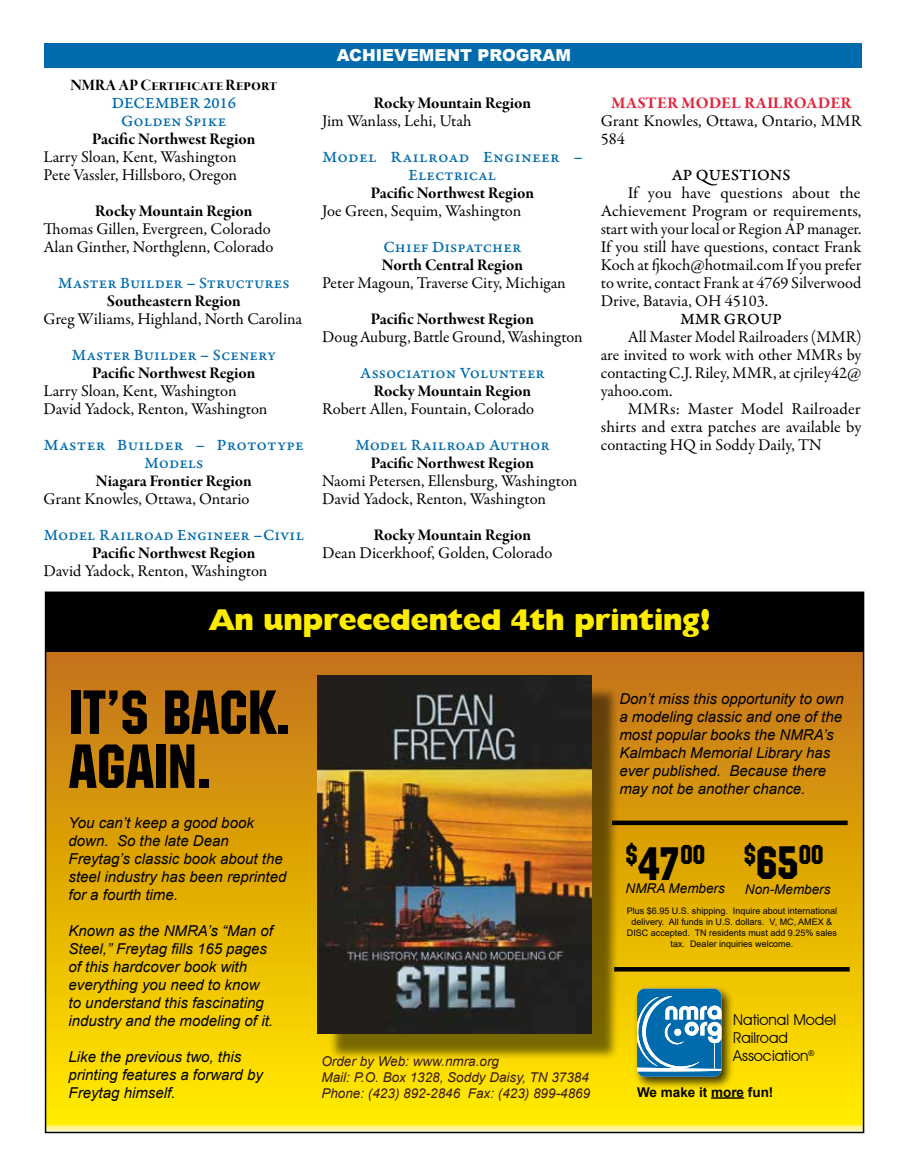
<style>
.page{position:relative;width:905px;height:1175px;background:#fff}
.page>*{position:absolute;margin:0;border:0;box-sizing:border-box;transform-origin:0 0}
.t1{font:61.5px/54px "Machine IT Cby BT";color:#000}
.t2{font:800 30px "Humanist 521 BT";color:#ffed00}
.t3{font:27.15px "Machine IT Cby BT";color:#000}
.t4{font:16.5px/18px "Garamond Premr Pro";letter-spacing:-.005em;color:#000}
.t5{font:16.5px "Garamond Premr Pro Bd Subh";color:#000}
.t6{font:16.5px/18px "Garamond Premr Pro Med Capt";color:#006bac;text-align:center}
.t7{font:16.5px "Garamond Premr Pro Bd Disp";letter-spacing:.01em;color:#000}
.t8{font:700 16.5px "Garamond Premr Pro";letter-spacing:.005em;color:#e2263e}
.t9{font:16.5px "Garamond Premr Pro Med Capt";letter-spacing:.01em;color:#000}
.t10{font:900 16.5px "Arial";color:#fff}
.t11{font:italic 15px/18px "Arial";color:#000}
.t12{font:15px/18px "Avant Garde IT Cby BT";color:#000}
.t13{font:italic 13.5px/16.2px "Arial";color:#371b18}
.t14{font:italic 13.5px "Arial";color:#000}
.t15{font:700 13.5px "Arial";color:#000}
.t16{font:9px/10.8px "Arial";color:#000;text-align:center}
.s1{font-size:46.5px}
</style>
<div class="page">
<div style="left:44px;top:44px;width:817px;height:24px;background:#006bac"></div>
<svg style="left:48px;top:651px;width:813px;height:479px;background:#e2ae09"></svg>
<div style="left:328px;top:686px;width:291px;height:374px;background:#000;opacity:.51"></div>
<img style="left:317px;top:675px;width:275px;height:358px">
<div style="left:46px;top:591px;width:816px;height:60px;background:#000"></div>
<div style="left:633px;top:985px;width:101px;height:104px;background:#000;opacity:.75"></div>
<svg style="left:637px;top:988px;width:84px;height:88px"></svg>
<hr style="left:711px;top:1097px;width:33px;height:1px;background:#000">
<div style="left:612px;top:820px;width:235px;height:5px;background:#000"></div>
<hr style="left:614px;top:967px;width:235px;height:4px;background:#000">
<p class="t7" style="left:70px;top:76px;width:208px">NMRA AP Certificate Report</p>
<p class="t6" style="left:112px;top:94px;width:126px">DECEMBER 2016<br>Golden Spike</p>
<p class="t5" style="left:92px;top:129px;width:165px">Pacific Northwest Region</p>
<p class="t4" style="left:44px;top:148px;width:195px">Larry Sloan, Kent, Washington<br>Pete Vassler, Hillsboro, Oregon</p>
<p class="t5" style="left:95px;top:201px;width:159px">Rocky Mountain Region</p>
<p class="t4" style="left:44px;top:220px;width:231px">Thomas Gillen, Evergreen, Colorado<br>Alan Ginther, Northglenn, Colorado</p>
<p class="t6" style="left:58px;top:274px;width:233px">Master Builder – Structures</p>
<p class="t5" style="left:107px;top:291px;width:136px">Southeastern Region</p>
<p class="t4" style="left:43px;top:310px;width:260px">Greg Wiliams, Highland, North Carolina</p>
<p class="t6" style="left:72px;top:346px;width:206px">Master Builder – Scenery</p>
<p class="t5" style="left:92px;top:363px;width:165px">Pacific Northwest Region</p>
<p class="t4" style="left:43px;top:382px;width:225px">Larry Sloan, Kent, Washington<br>David Yadock, Renton, Washington</p>
<p class="t6" style="left:44px;top:436px;width:262px">Master Builder – Prototype<br>Models</p>
<p class="t5" style="left:96px;top:471px;width:157px">Niagara Frontier Region</p>
<p class="t4" style="left:44px;top:490px;width:207px">Grant Knowles, Ottawa, Ontario</p>
<p class="t6" style="left:44px;top:526px;width:262px">Model Railroad Engineer –Civil</p>
<p class="t5" style="left:92px;top:543px;width:165px">Pacific Northwest Region</p>
<p class="t4" style="left:44px;top:562px;width:225px">David Yadock, Renton, Washington</p>
<p class="t10" style="left:337px;top:46px;width:236px">ACHIEVEMENT PROGRAM</p>
<p class="t5" style="left:374px;top:93px;width:159px">Rocky Mountain Region</p>
<p class="t4" style="left:322px;top:112px;width:151px">Jim Wanlass, Lehi, Utah</p>
<p class="t6" style="left:322px;top:148px;width:262px">Model Railroad Engineer –<br>Electrical</p>
<p class="t5" style="left:371px;top:183px;width:165px">Pacific Northwest Region</p>
<p class="t4" style="left:322px;top:202px;width:201px">Joe Green, Sequim, Washington</p>
<p class="t6" style="left:383px;top:238px;width:139px">Chief Dispatcher</p>
<p class="t5" style="left:382px;top:255px;width:143px">North Central Region</p>
<p class="t4" style="left:322px;top:274px;width:245px">Peter Magoun, Traverse City, Michigan</p>
<p class="t5" style="left:371px;top:309px;width:165px">Pacific Northwest Region</p>
<p class="t4" style="left:322px;top:328px;width:262px">Doug Auburg, Battle Ground, Washington</p>
<p class="t6" style="left:360px;top:364px;width:186px">Association Volunteer</p>
<p class="t5" style="left:374px;top:381px;width:159px">Rocky Mountain Region</p>
<p class="t4" style="left:322px;top:400px;width:213px">Robert Allen, Fountain, Colorado</p>
<p class="t6" style="left:355px;top:436px;width:196px">Model Railroad Author</p>
<p class="t5" style="left:371px;top:453px;width:165px">Pacific Northwest Region</p>
<p class="t4" style="left:322px;top:472px;width:257px">Naomi Petersen, Ellensburg, Washington<br>David Yadock, Renton, Washington</p>
<p class="t5" style="left:374px;top:525px;width:159px">Rocky Mountain Region</p>
<p class="t4" style="left:322px;top:544px;width:232px">Dean Dicerkhoof, Golden, Colorado</p>
<p class="t8" style="left:611px;top:93px;width:242px">MASTER MODEL RAILROADER</p>
<p class="t4" style="left:600px;top:112px;width:262px">Grant Knowles, Ottawa, Ontario, MMR<br>584</p>
<p class="t9" style="left:671px;top:165px;width:120px">AP QUESTIONS</p>
<p class="t4" style="left:600px;top:184px;width:262px;text-align:justify;text-indent:27px">If you have questions about the Achievement Program or requirements, start with your local or Region AP manager.<br>If you still have questions, contact Frank Koch at fjkoch@hotmail.com If you prefer to write, contact Frank at 4769 Silverwood Drive, Batavia, OH 45103.</p>
<p class="t9" style="left:680px;top:309px;width:103px">MMR GROUP</p>
<p class="t4" style="left:600px;top:328px;width:262px;text-align:justify;text-indent:27px">All Master Model Railroaders (MMR) are invited to work with other MMRs by contacting C.J. Riley, MMR, at cjriley42@ yahoo.com.</p>
<p class="t4" style="left:600px;top:400px;width:262px;text-align:justify;text-indent:27px">MMRs: Master Model Railroader shirts and extra patches are available by contacting HQ in Soddy Daily, TN</p>
<h2 class="t2" style="left:210px;top:601px;width:502px">An unprecedented 4th printing!</h2>
<h1 class="t1" style="left:69px;top:685px;width:223px">IT’S BACK.<br>AGAIN.</h1>
<p class="t11" style="left:69px;top:814px;width:219px">You can’t keep a good book down. So the late Dean<br>Freytag’s classic book about the steel industry has been reprinted for a fourth time.</p>
<p class="t11" style="left:69px;top:922px;width:206px">Known as the NMRA’s “Man of<br>Steel,” Freytag fills 165 pages of this hardcover book with everything you need to know to understand this fascinating industry and the modeling of it.</p>
<p class="t11" style="left:69px;top:1048px;width:196px">Like the previous two, this printing features a forward by<br>Freytag himself.</p>
<p class="t13" style="left:321px;top:1053px;width:270px">Order by Web: www.nmra.org<br>Mail: P.O. Box 1328, Soddy Daisy, TN 37384<br>Phone: (423) 892-2846 Fax: (423) 899-4869</p>
<p class="t11" style="left:619px;top:690px;width:226px">Don’t miss this opportunity to own a modeling classic and one of the most popular books the NMRA’s<br>Kalmbach Memorial Library has ever published. Because there may not be another chance.</p>
<h3 class="t3" style="left:743px;top:838px;width:81px">$<span class="s1">65</span>00</h3>
<p class="t14" style="left:745px;top:880px;width:87px">Non-Members</p>
<h3 class="t3" style="left:625px;top:838px;width:81px">$<span class="s1">47</span>00</h3>
<p class="t14" style="left:625px;top:880px;width:101px">NMRA Members</p>
<p class="t16" style="left:626px;top:905px;width:212px">Plus $6.95 U.S. shipping. Inquire about international delivery. All funds in U.S. dollars. V, MC, AMEX &amp; DISC accepted. TN residents must add 9.25% sales tax. Dealer inquiries welcome.</p>
<p class="t12" style="left:733px;top:1010px;width:104px">National Model<br>Railroad<br>Association<sup>®</sup></p>
<p class="t15" style="left:637px;top:1082px;width:138px">We make it more fun!</p>
</div>
